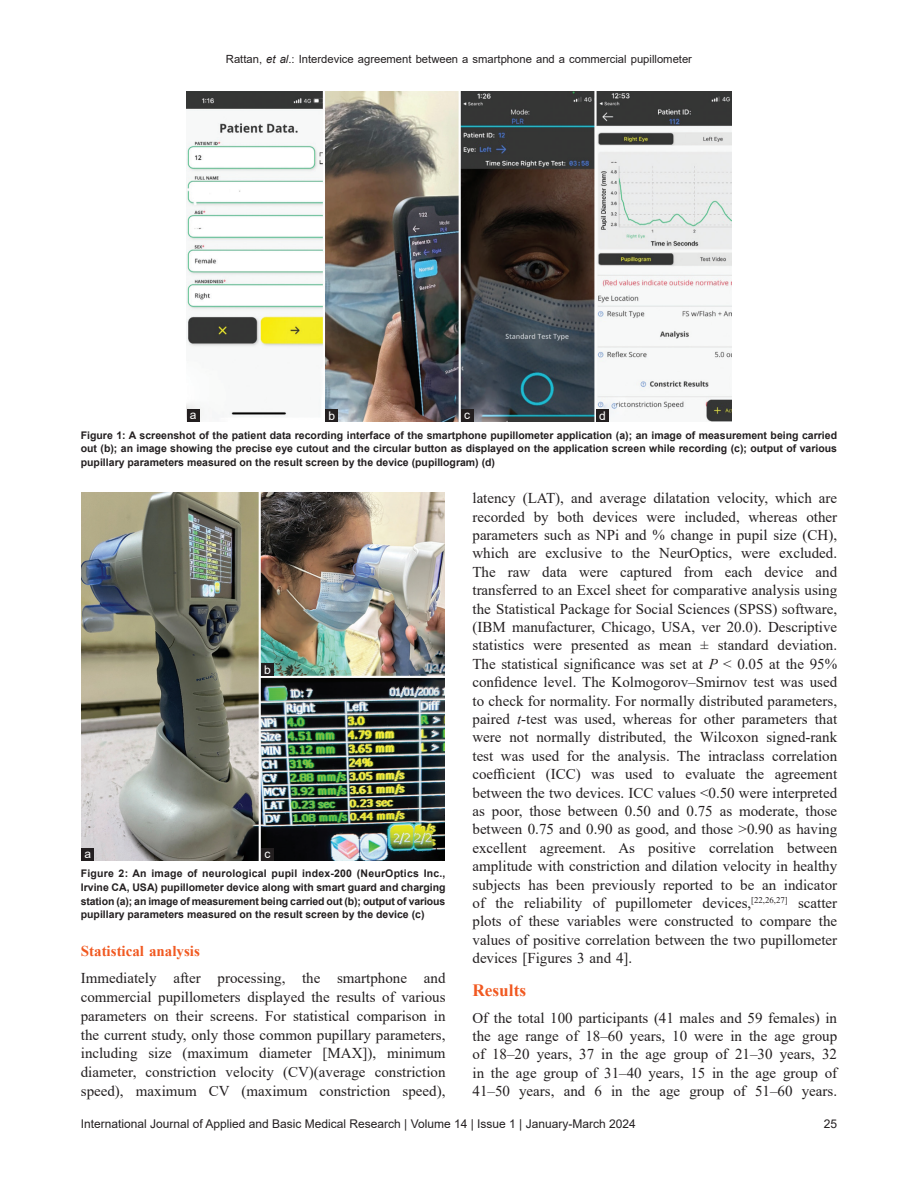
<style>
.page{position:relative;width:918px;height:1188px;background:#fff}
.page>*{position:absolute;margin:0;border:0;box-sizing:border-box;transform-origin:0 0}
.t1{font:700 17.25px "Times New Roman";color:#f15921}
.TX{font:15px/18.5px "Times New Roman";color:#231f20;text-align:justify}
.t2{font:700 15px "Times New Roman";color:#f15921}
.t3{font:12px "Arial";color:#231f20}
.LABEL{font:12px "Arial";color:#fff}
.t4{font:11.25px "Arial";color:#231f20}
.FGC{font:700 10.5px/13.6px "Arial";color:#231f20;text-align:justify}
.s1{font-style:italic}
</style>
<div class="page">
<img style="left:187px;top:92px;width:544px;height:330px">
<div style="left:596px;top:409px;width:13px;height:13px;background:#231f20"></div>
<div style="left:461px;top:409px;width:12px;height:13px;background:#231f20"></div>
<div style="left:325px;top:409px;width:13px;height:13px;background:#231f20"></div>
<div style="left:187px;top:409px;width:13px;height:13px;background:#231f20"></div>
<img style="left:81px;top:493px;width:364px;height:368px">
<div style="left:261px;top:848px;width:13px;height:13px;background:#231f20"></div>
<div style="left:261px;top:663px;width:13px;height:13px;background:#231f20"></div>
<div style="left:81px;top:848px;width:13px;height:13px;background:#231f20"></div>
<p class="t4" style="left:226px;top:51px;width:468px">Rattan, <span class="s1">et al</span>.: Interdevice agreement between a smartphone and a commercial pupillometer</p>
<p class="LABEL" style="left:190px;top:406px;width:8px">a</p>
<p class="LABEL" style="left:328px;top:407px;width:8px">b</p>
<p class="LABEL" style="left:464px;top:406px;width:7px">c</p>
<p class="LABEL" style="left:599px;top:407px;width:8px">d</p>
<p class="FGC" style="left:81px;top:428px;width:758px">Figure 1: A screenshot of the patient data recording interface of the smartphone pupillometer application (a); an image of measurement being carried out (b); an image showing the precise eye cutout and the circular button as displayed on the application screen while recording (c); output of various pupillary parameters measured on the result screen by the device (pupillogram) (d)</p>
<p class="LABEL" style="left:84px;top:845px;width:8px">a</p>
<p class="LABEL" style="left:264px;top:662px;width:8px">b</p>
<p class="LABEL" style="left:264px;top:845px;width:7px">c</p>
<p class="FGC" style="left:81px;top:867px;width:366px">Figure 2: An image of neurological pupil index‑200 (NeurOptics Inc., Irvine CA, USA) pupillometer device along with smart guard and charging station (a); an image of measurement being carried out (b); output of various pupillary parameters measured on the result screen by the device (c)</p>
<h2 class="t2" style="left:81px;top:940px;width:121px">Statistical analysis</h2>
<p class="TX" style="left:81px;top:968px;width:366px;line-height:18.9px">Immediately after processing, the smartphone and commercial pupillometers displayed the results of various parameters on their screens. For statistical comparison in the current study, only those common pupillary parameters, including size (maximum diameter [MAX]), minimum diameter, constriction velocity (CV)(average constriction speed), maximum CV (maximum constriction speed),</p>
<p class="TX" style="left:472px;top:489px;width:366px">latency (LAT), and average dilatation velocity, which are recorded by both devices were included, whereas other parameters such as NPi and % change in pupil size (CH), which are exclusive to the NeurOptics, were excluded.<br>The raw data were captured from each device and transferred to an Excel sheet for comparative analysis using the Statistical Package for Social Sciences (SPSS) software, (IBM manufacturer, Chicago, USA, ver 20.0). Descriptive statistics were presented as mean ± standard deviation.<br>The statistical significance was set at <span class="s1">P</span> &lt; 0.05 at the 95% confidence level. The Kolmogorov–Smirnov test was used to check for normality. For normally distributed parameters, paired <span class="s1">t</span>‑test was used, whereas for other parameters that were not normally distributed, the Wilcoxon signed‑rank test was used for the analysis. The intraclass correlation coefficient (ICC) was used to evaluate the agreement between the two devices. ICC values &lt;0.50 were interpreted as poor, those between 0.50 and 0.75 as moderate, those between 0.75 and 0.90 as good, and those &gt;0.90 as having excellent agreement. As positive correlation between amplitude with constriction and dilation velocity in healthy subjects has been previously reported to be an indicator of the reliability of pupillometer devices,<sup>[22,26,27]</sup> scatter plots of these variables were constructed to compare the values of positive correlation between the two pupillometer devices [Figures 3 and 4].</p>
<h1 class="t1" style="left:472px;top:978px;width:55px">Results</h1>
<p class="TX" style="left:472px;top:1008px;width:366px">Of the total 100 participants (41 males and 59 females) in the age range of 18–60 years, 10 were in the age group of 18–20 years, 37 in the age group of 21–30 years, 32 in the age group of 31–40 years, 15 in the age group of 41–50 years, and 6 in the age group of 51–60 years.</p>
<p class="t3" style="left:81px;top:1116px;width:556px">International Journal of Applied and Basic Medical Research | Volume 14 | Issue 1 | January-March 2024</p>
<p class="t3" style="left:824px;top:1116px;width:15px">25</p>
</div>
